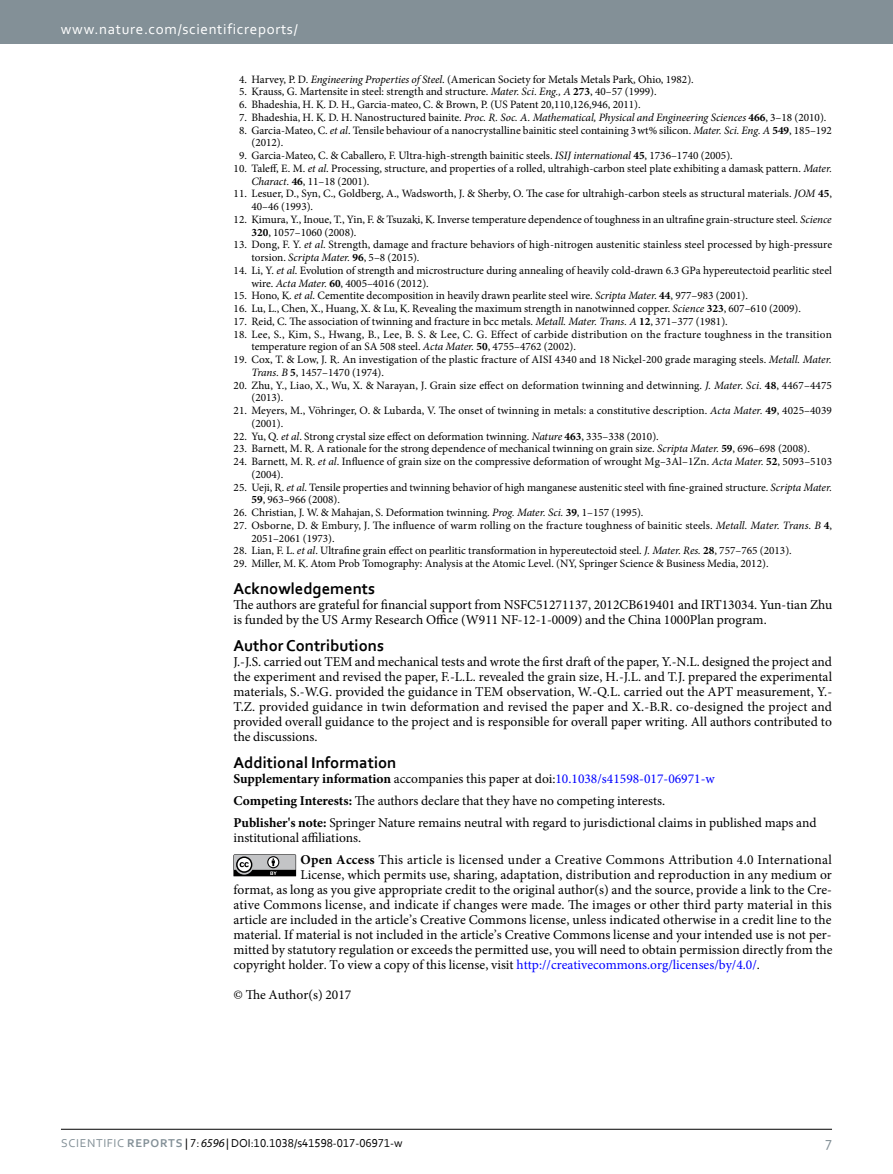
<style>
.page{position:relative;width:893px;height:1174px;background:#fff}
.page>*{position:absolute;margin:0;border:0;box-sizing:border-box;transform-origin:0 0}
.t1{font:700 16.5px "Corbel";color:#000}
.t2{font:15px "Corbel 2";letter-spacing:.045em;color:#fff}
.t3{font:15px "Corbel 2";color:#839097}
.t4{font:13.5px/15px "Minion Pro";color:#000}
.t5{font:13.5px/21.8px "Minion Pro";letter-spacing:.02em;color:#000}
.t6{font:12px "Corbel";color:#000}
.t7{font:11.25px/12.8px "Minion Pro";color:#000}
.t8{font:italic 11.25px "Minion Pro";letter-spacing:-.005em;color:#000}
.s1{font-style:italic}
.s2{font-weight:700}
.s3{font-style:normal}
.s4{font-weight:700;font-style:normal}
.s5{color:#00f}
.s6{font-family:"Corbel 2";color:#839097}
.s7{font-family:"Corbel Bold 2";color:#839097}
.s8{font-family:"Myriad Pro";font-style:italic}
</style>
<div class="page">
<div style="left:0;top:0;width:893px;height:43px;background:#839097"></div>
<hr style="left:61px;top:1129px;width:771px;height:1px;background:#000">
<svg style="left:233px;top:854px;width:63px;height:22px"></svg>
<h2 class="t2" style="left:61px;top:19px;width:238px">www.nature.com/scientificreports/</h2>
<p class="t7" style="left:239px;top:73px;width:456px">4. Harvey, P. D. <span class="s1">Engineering Properties of Steel</span>. (American Society for Metals Metals Park, Ohio, 1982).</p>
<p class="t7" style="left:239px;top:85px;width:419px">5. Krauss, G. Martensite in steel: strength and structure. <span class="s1">Mater. Sci. Eng., A</span> <span class="s2">273</span>, 40–57 (1999).</p>
<p class="t7" style="left:239px;top:98px;width:403px">6. Bhadeshia, H. K. D. H., Garcia-mateo, C. &amp; Brown, P. (US Patent 20,110,126,946, 2011).</p>
<p class="t8" style="left:239px;top:109px;width:589px"><span class="s3">7. Bhadeshia, H. K. D. H. Nanostructured bainite.</span> Proc. R. Soc. A. Mathematical, Physical and Engineering Sciences <span class="s4">466</span><span class="s3">, 3–18 (2010).</span></p>
<p class="t7" style="left:251px;top:124px;width:582px;text-indent:-12px">8. Garcia-Mateo, C. <span class="s1">et al</span>. Tensile behaviour of a nanocrystalline bainitic steel containing 3wt% silicon. <span class="s1">Mater. Sci. Eng. A</span> <span class="s2">549</span>, 185–192 (2012).</p>
<p class="t7" style="left:239px;top:149px;width:495px">9. Garcia-Mateo, C. &amp; Caballero, F. Ultra-high-strength bainitic steels. <span class="s1">ISIJ international</span> <span class="s2">45</span>, 1736–1740 (2005).</p>
<p class="t7" style="left:251px;top:162px;width:582px;text-indent:-18px">10. Taleff, E. M. <span class="s1">et al</span>. Processing, structure, and properties of a rolled, ultrahigh-carbon steel plate exhibiting a damask pattern. <span class="s1">Mater.<br>Charact.</span> <span class="s2">46</span>, 11–18 (2001).</p>
<p class="t7" style="left:251px;top:187px;width:582px;text-indent:-18px">11. Lesuer, D., Syn, C., Goldberg, A., Wadsworth, J. &amp; Sherby, O. The case for ultrahigh-carbon steels as structural materials. <span class="s1">JOM</span> <span class="s2">45</span>,<br>40–46 (1993).</p>
<p class="t7" style="left:251px;top:213px;width:582px;text-indent:-18px">12. Kimura, Y., Inoue, T., Yin, F. &amp; Tsuzaki, K. Inverse temperature dependence of toughness in an ultrafine grain-structure steel. <span class="s1">Science<br></span><span class="s2">320</span>, 1057–1060 (2008).</p>
<p class="t7" style="left:251px;top:238px;width:582px;text-indent:-18px">13. Dong, F. Y. <span class="s1">et al</span>. Strength, damage and fracture behaviors of high-nitrogen austenitic stainless steel processed by high-pressure torsion. <span class="s1">Scripta Mater.</span> <span class="s2">96</span>, 5–8 (2015).</p>
<p class="t7" style="left:251px;top:264px;width:582px;text-indent:-18px">14. Li, Y. <span class="s1">et al</span>. Evolution of strength and microstructure during annealing of heavily cold-drawn 6.3 GPa hypereutectoid pearlitic steel wire. <span class="s1">Acta Mater.</span> <span class="s2">60</span>, 4005–4016 (2012).</p>
<p class="t7" style="left:234px;top:289px;width:516px">15. Hono, K. <span class="s1">et al</span>. Cementite decomposition in heavily drawn pearlite steel wire. <span class="s1">Scripta Mater.</span> <span class="s2">44</span>, 977–983 (2001).</p>
<p class="t7" style="left:234px;top:302px;width:569px">16. Lu, L., Chen, X., Huang, X. &amp; Lu, K. Revealing the maximum strength in nanotwinned copper. <span class="s1">Science</span> <span class="s2">323</span>, 607–610 (2009).</p>
<p class="t7" style="left:234px;top:315px;width:496px">17. Reid, C. The association of twinning and fracture in bcc metals. <span class="s1">Metall. Mater. Trans. A</span> <span class="s2">12</span>, 371–377 (1981).</p>
<p class="t7" style="left:251px;top:328px;width:582px;text-indent:-18px">18. Lee, S., Kim, S., Hwang, B., Lee, B. S. &amp; Lee, C. G. Effect of carbide distribution on the fracture toughness in the transition temperature region of an SA 508 steel. <span class="s1">Acta Mater.</span> <span class="s2">50</span>, 4755–4762 (2002).</p>
<p class="t7" style="left:251px;top:353px;width:582px;text-indent:-18px">19. Cox, T. &amp; Low, J. R. An investigation of the plastic fracture of AISI 4340 and 18 Nickel-200 grade maraging steels. <span class="s1">Metall. Mater.<br>Trans. B</span> <span class="s2">5</span>, 1457–1470 (1974).</p>
<p class="t7" style="left:251px;top:378px;width:582px;text-indent:-18px">20. Zhu, Y., Liao, X., Wu, X. &amp; Narayan, J. Grain size effect on deformation twinning and detwinning. <span class="s1">J. Mater. Sci.</span> <span class="s2">48</span>, 4467–4475 (2013).</p>
<p class="t7" style="left:251px;top:404px;width:582px;text-indent:-18px">21. Meyers, M., Vöhringer, O. &amp; Lubarda, V. The onset of twinning in metals: a constitutive description. <span class="s1">Acta Mater.</span> <span class="s2">49</span>, 4025–4039 (2001).</p>
<p class="t7" style="left:234px;top:429px;width:427px">22. Yu, Q. <span class="s1">et al</span>. Strong crystal size effect on deformation twinning. <span class="s1">Nature</span> <span class="s2">463</span>, 335–338 (2010).</p>
<p class="t7" style="left:234px;top:442px;width:578px">23. Barnett, M. R. A rationale for the strong dependence of mechanical twinning on grain size. <span class="s1">Scripta Mater.</span> <span class="s2">59</span>, 696–698 (2008).</p>
<p class="t7" style="left:251px;top:455px;width:582px;text-indent:-18px">24. Barnett, M. R. <span class="s1">et al</span>. Influence of grain size on the compressive deformation of wrought Mg–3Al–1Zn. <span class="s1">Acta Mater.</span> <span class="s2">52</span>, 5093–5103 (2004).</p>
<p class="t7" style="left:251px;top:480px;width:582px;text-indent:-18px">25. Ueji, R. <span class="s1">et al</span>. Tensile properties and twinning behavior of high manganese austenitic steel with fine-grained structure. <span class="s1">Scripta Mater.<br></span><span class="s2">59</span>, 963–966 (2008).</p>
<p class="t7" style="left:234px;top:506px;width:411px">26. Christian, J. W. &amp; Mahajan, S. Deformation twinning. <span class="s1">Prog. Mater. Sci.</span> <span class="s2">39</span>, 1–157 (1995).</p>
<p class="t7" style="left:251px;top:519px;width:582px;text-indent:-18px">27. Osborne, D. &amp; Embury, J. The influence of warm rolling on the fracture toughness of bainitic steels. <span class="s1">Metall. Mater. Trans. B</span> <span class="s2">4</span>,<br>2051–2061 (1973).</p>
<p class="t7" style="left:234px;top:544px;width:560px">28. Lian, F. L. <span class="s1">et al</span>. Ultrafine grain effect on pearlitic transformation in hypereutectoid steel. <span class="s1">J. Mater. Res.</span> <span class="s2">28</span>, 757–765 (2013).</p>
<p class="t7" style="left:234px;top:557px;width:536px">29. Miller, M. K. Atom Prob Tomography: Analysis at the Atomic Level. (NY, Springer Science &amp; Business Media, 2012).</p>
<h1 class="t1" style="left:233px;top:578px;width:143px">Acknowledgements</h1>
<p class="t4" style="left:233px;top:597px;width:600px">The authors are grateful for financial support from NSFC51271137, 2012CB619401 and IRT13034. Yun-tian Zhu is funded by the US Army Research Office (W911 NF-12-1-0009) and the China 1000Plan program.</p>
<h1 class="t1" style="left:233px;top:635px;width:152px">Author Contributions</h1>
<p class="t4" style="left:233px;top:654px;width:600px;text-align:justify">J.-J.S. carried out TEM and mechanical tests and wrote the first draft of the paper, Y.-N.L. designed the project and the experiment and revised the paper, F.-L.L. revealed the grain size, H.-J.L. and T.J. prepared the experimental materials, S.-W.G. provided the guidance in TEM observation, W.-Q.L. carried out the APT measurement, Y.- T.Z. provided guidance in twin deformation and revised the paper and X.-B.R. co-designed the project and provided overall guidance to the project and is responsible for overall paper writing. All authors contributed to the discussions.</p>
<h1 class="t1" style="left:233px;top:752px;width:164px">Additional Information</h1>
<p class="t4" style="left:233px;top:768px;width:584px;line-height:21.8px"><span class="s2">Supplementary information</span> accompanies this paper at doi:<span class="s5">10.1038/s41598-017-06971-w<br></span><span class="s2">Competing Interests:</span> The authors declare that they have no competing interests.<br><span class="s2">Publisher's note:</span> Springer Nature remains neutral with regard to jurisdictional claims in published maps and</p>
<p class="t5" style="left:301px;top:826px;width:533px;text-indent:-67px">institutional affiliations.<br><span class="s2">Open Access</span> This article is licensed under a Creative Commons Attribution 4.0 International</p>
<p class="t4" style="left:233px;top:867px;width:601px;text-align:justify;text-indent:67px">License, which permits use, sharing, adaptation, distribution and reproduction in any medium or format, as long as you give appropriate credit to the original author(s) and the source, provide a link to the Cre&shy;ative Commons license, and indicate if changes were made. The images or other third party material in this article are included in the article’s Creative Commons license, unless indicated otherwise in a credit line to the material. If material is not included in the article’s Creative Commons license and your intended use is not per&shy;mitted by statutory regulation or exceeds the permitted use, you will need to obtain permission directly from the copyright holder. To view a copy of this license, visit <span class="s5">http://creativecommons.org/licenses/by/4.0/</span>.</p>
<p class="t4" style="left:233px;top:986px;width:119px">© The Author(s) 2017</p>
<p class="t6" style="left:61px;top:1135px;width:343px"><span class="s6">ScIENTIFIc</span> <span class="s7">REPORTS</span> | 7: <span class="s8">6596</span> | DOI:10.1038/s41598-017-06971-w</p>
<h2 class="t3" style="left:826px;top:1132px;width:8px">7</h2>
</div>
